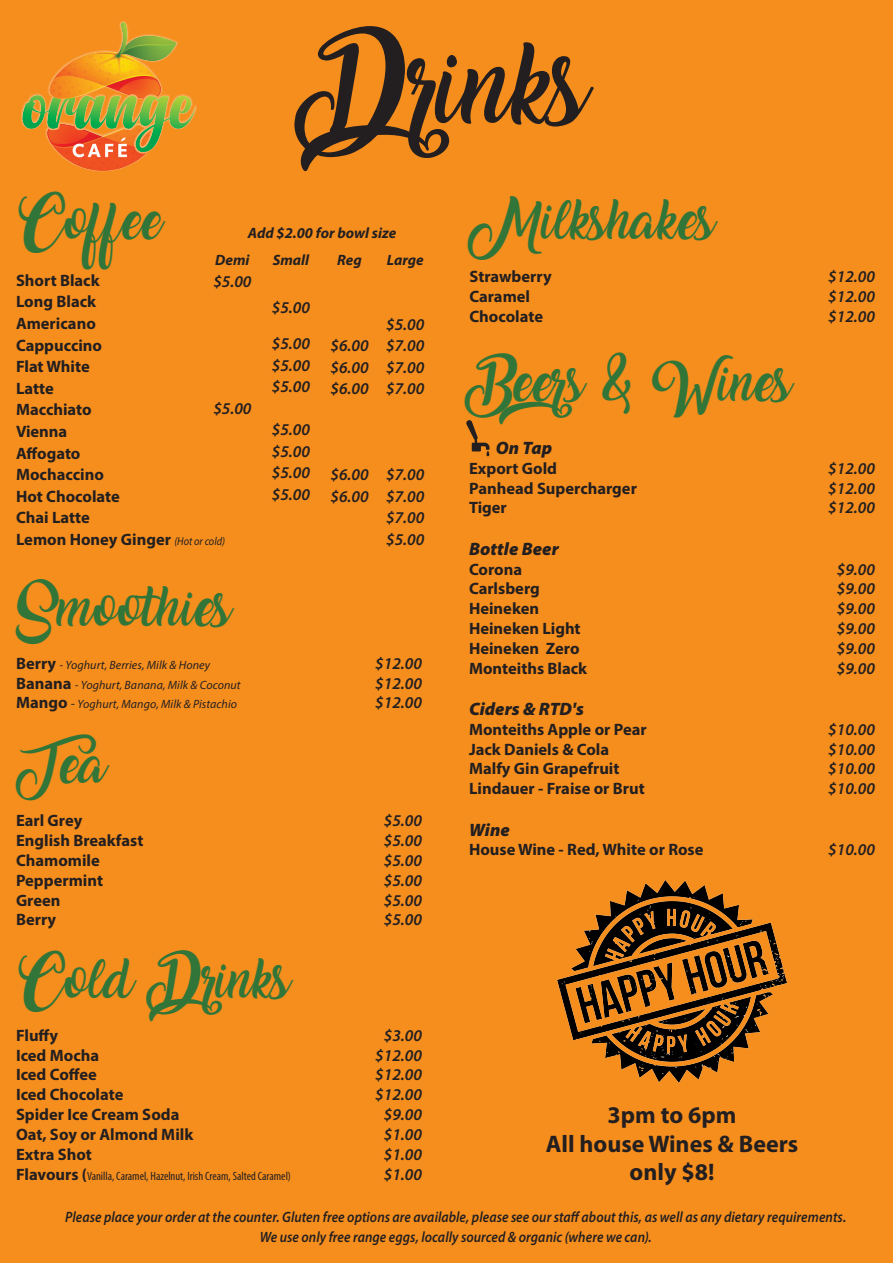
<style>
.page{position:relative;width:893px;height:1263px;background:#f68e1e}
.page>*{position:absolute;margin:0;border:0;box-sizing:border-box;transform-origin:0 0}
.t1{font:72px "Amarillo";color:#231f20}
.t2{font:35.4px "Amarillo";color:#327538}
.t3{font:700 24px "Myriad Pro";color:#231f20}
.price{font:italic 900 18px "Myriad Pro";color:#231f20}
.price-2{font:700 16.5px "Myriad Pro";color:#231f20}
.price-3{font:italic 600 16.5px "Myriad Pro";color:#231f20}
.price-4{font:italic 600 15px "Myriad Pro";letter-spacing:.005em;color:#231f20;scale:.9 1}
.price-5{font:italic 700 15px "Myriad Pro";color:#231f20}
.price-6{font:italic 12px "Myriad Pro";letter-spacing:.005em;color:#231f20}
.price-7{font:condensed 12px "Myriad Pro";color:#231f20}
.s1{font-weight:400;font-style:italic;font-size:11.4px}
.s2{font-weight:700;font-style:normal;font-size:16.5px}
.s3{font-size:13.5px}
.s4{font-weight:700;font-stretch:normal;font-size:16.5px}
</style>
<div class="page">
<img style="left:557px;top:880px;width:230px;height:203px">
<img style="left:21px;top:22px;width:176px;height:149px">
<svg style="left:466px;top:420px;width:24px;height:36px"></svg>
<p class="t1" style="left:305px;top:57px;width:284px">Drinks</p>
<p class="t2" style="left:16px;top:206px;width:148px">Coffee</p>
<p class="price-2" style="left:16px;top:269px;width:85px">Short Black</p>
<p class="price-2" style="left:16px;top:291px;width:82px">Long Black</p>
<p class="price-2" style="left:16px;top:313px;width:81px">Americano</p>
<p class="price-2" style="left:16px;top:334px;width:88px">Cappuccino</p>
<p class="price-2" style="left:16px;top:356px;width:75px">Flat White</p>
<p class="price-2" style="left:16px;top:377px;width:39px">Latte</p>
<p class="price-2" style="left:16px;top:399px;width:77px">Macchiato</p>
<p class="price-2" style="left:16px;top:421px;width:53px">Vienna</p>
<p class="price-2" style="left:16px;top:442px;width:66px">Affogato</p>
<p class="price-2" style="left:16px;top:464px;width:89px">Mochaccino</p>
<p class="price-2" style="left:16px;top:485px;width:105px">Hot Chocolate</p>
<p class="price-2" style="left:16px;top:507px;width:75px">Chai Latte</p>
<p class="price-2" style="left:16px;top:529px;width:210px">Lemon Honey Ginger <span class="s1">(Hot or cold)</span></p>
<p class="price-5" style="left:248px;top:223px;width:150px">Add $2.00 for bowl size</p>
<p class="price-5" style="left:273px;top:250px;width:38px">Small</p>
<p class="price-3" style="left:272px;top:297px;width:40px">$5.00</p>
<p class="price-3" style="left:272px;top:333px;width:40px">$5.00</p>
<p class="price-3" style="left:272px;top:355px;width:40px">$5.00</p>
<p class="price-3" style="left:272px;top:376px;width:40px">$5.00</p>
<p class="price-3" style="left:272px;top:419px;width:40px">$5.00</p>
<p class="price-3" style="left:272px;top:441px;width:40px">$5.00</p>
<p class="price-3" style="left:272px;top:462px;width:40px">$5.00</p>
<p class="price-3" style="left:272px;top:484px;width:40px">$5.00</p>
<p class="price-5" style="left:215px;top:250px;width:36px">Demi</p>
<p class="price-3" style="left:213px;top:271px;width:40px">$5.00</p>
<p class="price-5" style="left:337px;top:250px;width:26px">Reg</p>
<p class="price-5" style="left:387px;top:250px;width:39px">Large</p>
<p class="price-3" style="left:386px;top:314px;width:40px">$5.00</p>
<p class="price-3" style="left:386px;top:335px;width:40px">$7.00</p>
<p class="price-3" style="left:386px;top:357px;width:40px">$7.00</p>
<p class="price-3" style="left:386px;top:378px;width:40px">$7.00</p>
<p class="price-3" style="left:330px;top:335px;width:40px">$6.00</p>
<p class="price-3" style="left:330px;top:357px;width:40px">$6.00</p>
<p class="price-3" style="left:330px;top:378px;width:40px">$6.00</p>
<p class="price-3" style="left:213px;top:398px;width:40px">$5.00</p>
<p class="price-3" style="left:330px;top:464px;width:40px">$6.00</p>
<p class="price-3" style="left:330px;top:485px;width:40px">$6.00</p>
<p class="price-3" style="left:386px;top:464px;width:40px">$7.00</p>
<p class="price-3" style="left:386px;top:485px;width:40px">$7.00</p>
<p class="price-3" style="left:386px;top:507px;width:40px">$7.00</p>
<p class="price-3" style="left:386px;top:528px;width:40px">$5.00</p>
<p class="t2" style="left:16px;top:593px;width:217px">Smoothies</p>
<p class="price-6" style="left:16px;top:657px;width:196px"><span class="s2">Berry</span> - Yoghurt, Berries, Milk &amp; Honey</p>
<p class="price-3" style="left:375px;top:653px;width:48px">$12.00</p>
<p class="price-6" style="left:16px;top:677px;width:226px"><span class="s2">Banana</span> - Yoghurt, Banana, Milk &amp; Coconut</p>
<p class="price-3" style="left:375px;top:672px;width:48px">$12.00</p>
<p class="price-6" style="left:16px;top:697px;width:223px"><span class="s2">Mango</span> <span class="s3">-</span> Yoghurt, Mango, Milk &amp; Pistachio</p>
<p class="price-3" style="left:375px;top:692px;width:48px">$12.00</p>
<p class="t2" style="left:16px;top:750px;width:92px">Te a</p>
<p class="price-2" style="left:16px;top:810px;width:68px">Earl Grey</p>
<p class="price-3" style="left:384px;top:810px;width:40px">$5.00</p>
<p class="price-2" style="left:16px;top:830px;width:129px">English Breakfast</p>
<p class="price-3" style="left:384px;top:830px;width:40px">$5.00</p>
<p class="price-2" style="left:16px;top:849px;width:85px">Chamomile</p>
<p class="price-3" style="left:384px;top:850px;width:40px">$5.00</p>
<p class="price-2" style="left:16px;top:869px;width:89px">Peppermint</p>
<p class="price-3" style="left:384px;top:870px;width:40px">$5.00</p>
<p class="price-2" style="left:16px;top:889px;width:46px">Green</p>
<p class="price-3" style="left:384px;top:889px;width:40px">$5.00</p>
<p class="price-2" style="left:16px;top:909px;width:42px">Berry</p>
<p class="price-3" style="left:384px;top:909px;width:40px">$5.00</p>
<p class="t2" style="left:16px;top:965px;width:276px">Cold Drinks</p>
<p class="price-2" style="left:16px;top:1024px;width:43px">Fluffy</p>
<p class="price-3" style="left:384px;top:1025px;width:40px">$3.00</p>
<p class="price-2" style="left:16px;top:1044px;width:85px">Iced Mocha</p>
<p class="price-3" style="left:375px;top:1044px;width:48px">$12.00</p>
<p class="price-2" style="left:16px;top:1064px;width:82px">Iced Coffee</p>
<p class="price-3" style="left:375px;top:1064px;width:48px">$12.00</p>
<p class="price-2" style="left:16px;top:1084px;width:109px">Iced Chocolate</p>
<p class="price-3" style="left:375px;top:1084px;width:48px">$12.00</p>
<p class="price-2" style="left:16px;top:1104px;width:165px">Spider Ice Cream Soda</p>
<p class="price-3" style="left:384px;top:1104px;width:40px">$9.00</p>
<p class="price-2" style="left:16px;top:1123px;width:179px">Oat, Soy or Almond Milk</p>
<p class="price-3" style="left:384px;top:1124px;width:40px">$1.00</p>
<p class="price-2" style="left:16px;top:1143px;width:77px">Extra Shot</p>
<p class="price-3" style="left:384px;top:1144px;width:40px">$1.00</p>
<p class="price-7" style="left:16px;top:1168px;width:276px"><span class="s4">Flavours (</span>Vanilla, Caramel, Hazelnut, Irish Cream, Salted Caramel)</p>
<p class="price-3" style="left:384px;top:1163px;width:40px">$1.00</p>
<p class="t2" style="left:469px;top:206px;width:247px">Milkshakes</p>
<p class="price-2" style="left:469px;top:266px;width:84px">Strawberry</p>
<p class="price-3" style="left:828px;top:266px;width:48px">$12.00</p>
<p class="price-2" style="left:469px;top:286px;width:62px">Caramel</p>
<p class="price-3" style="left:828px;top:286px;width:48px">$12.00</p>
<p class="price-2" style="left:469px;top:306px;width:75px">Chocolate</p>
<p class="price-3" style="left:828px;top:306px;width:48px">$12.00</p>
<p class="t2" style="left:469px;top:368px;width:324px">Beers &amp; Wines</p>
<p class="price" style="left:496px;top:436px;width:58px">On Tap</p>
<p class="price-2" style="left:469px;top:457px;width:90px">Export Gold</p>
<p class="price-3" style="left:828px;top:458px;width:48px">$12.00</p>
<p class="price-2" style="left:469px;top:477px;width:169px">Panhead Supercharger</p>
<p class="price-3" style="left:828px;top:477px;width:48px">$12.00</p>
<p class="price-2" style="left:469px;top:497px;width:39px">Tiger</p>
<p class="price-3" style="left:828px;top:497px;width:48px">$12.00</p>
<p class="price" style="left:469px;top:537px;width:91px">Bottle Beer</p>
<p class="price-2" style="left:469px;top:558px;width:55px">Corona</p>
<p class="price-3" style="left:837px;top:558px;width:40px">$9.00</p>
<p class="price-2" style="left:469px;top:578px;width:72px">Carlsberg</p>
<p class="price-3" style="left:837px;top:578px;width:40px">$9.00</p>
<p class="price-2" style="left:469px;top:598px;width:72px">Heineken</p>
<p class="price-3" style="left:837px;top:598px;width:40px">$9.00</p>
<p class="price-2" style="left:469px;top:618px;width:113px">Heineken Light</p>
<p class="price-3" style="left:837px;top:618px;width:40px">$9.00</p>
<p class="price-2" style="left:469px;top:637px;width:112px">Heineken Zero</p>
<p class="price-3" style="left:837px;top:638px;width:40px">$9.00</p>
<p class="price-2" style="left:469px;top:657px;width:120px">Monteiths Black</p>
<p class="price-3" style="left:837px;top:657px;width:40px">$9.00</p>
<p class="price" style="left:469px;top:697px;width:116px">Ciders &amp; RTD's</p>
<p class="price-2" style="left:469px;top:718px;width:179px">Monteiths Apple or Pear</p>
<p class="price-3" style="left:828px;top:719px;width:48px">$10.00</p>
<p class="price-2" style="left:469px;top:738px;width:142px">Jack Daniels &amp; Cola</p>
<p class="price-3" style="left:828px;top:738px;width:48px">$10.00</p>
<p class="price-2" style="left:469px;top:758px;width:152px">Malfy Gin Grapefruit</p>
<p class="price-3" style="left:828px;top:758px;width:48px">$10.00</p>
<p class="price-2" style="left:469px;top:778px;width:177px">Lindauer - Fraise or Brut</p>
<p class="price-3" style="left:828px;top:778px;width:48px">$10.00</p>
<p class="price" style="left:469px;top:817px;width:42px">Wine</p>
<p class="price-2" style="left:469px;top:839px;width:236px">House Wine - Red, White or Rose</p>
<p class="price-3" style="left:828px;top:839px;width:48px">$10.00</p>
<p class="t3" style="left:608px;top:1099px;width:130px">3pm to 6pm</p>
<p class="t3" style="left:546px;top:1128px;width:254px">All house Wines &amp; Beers</p>
<p class="t3" style="left:629px;top:1157px;width:86px">only $8!</p>
<p class="price-4" style="left:65px;top:1207px;width:869px">Please place your order at the counter. Gluten free options are available, please see our staff about this, as well as any dietary requirements.</p>
<p class="price-4" style="left:260px;top:1227px;width:437px">We use only free range eggs, locally sourced &amp; organic (where we can).</p>
</div>
